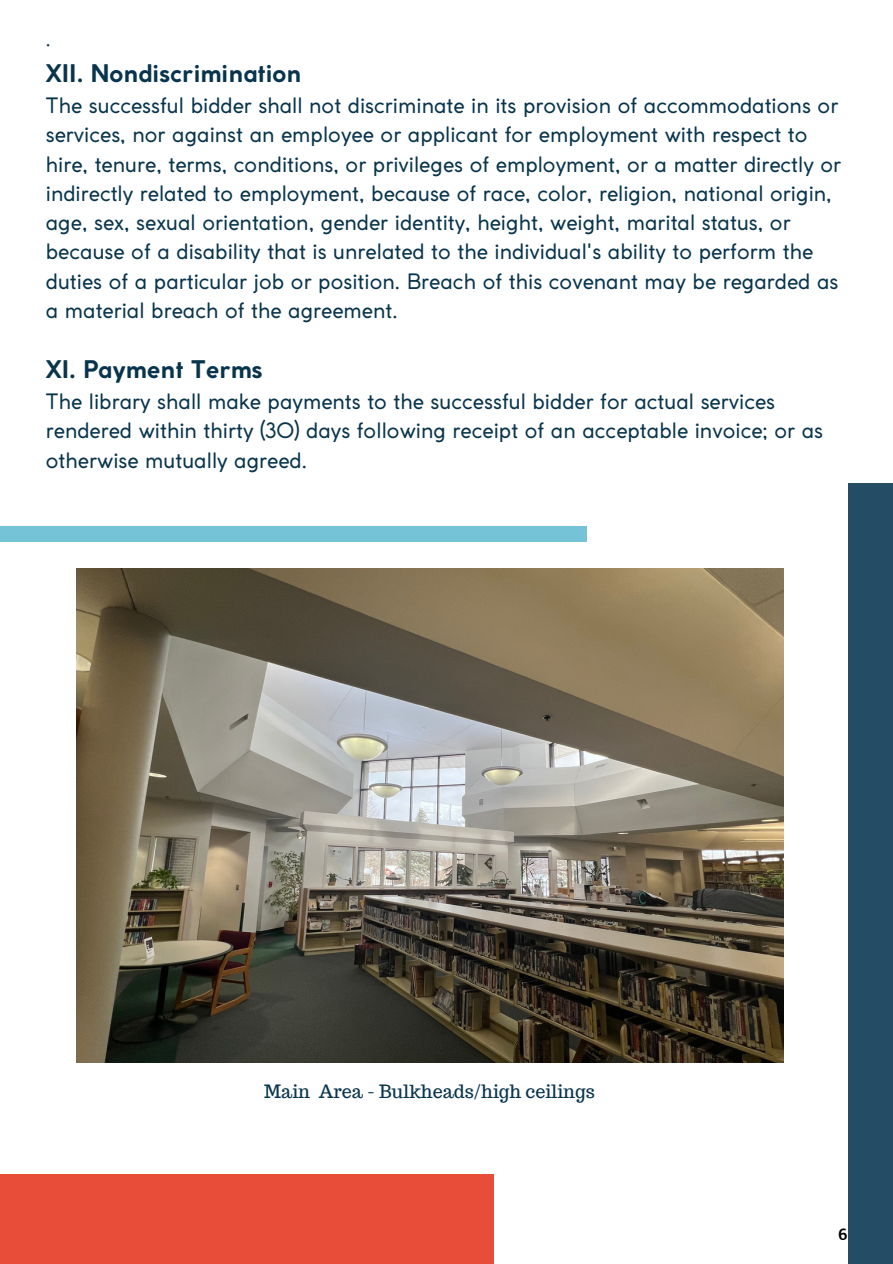
<style>
.page{position:relative;width:893px;height:1264px;background:#fff}
.page>*{position:absolute;margin:0;border:0;box-sizing:border-box;transform-origin:0 0}
.t1{font:700 24px "Coco Gothic";color:#08354d}
.t2{font:21px/29.2px "Coco Gothic";color:#08354d}
.t3{font:18px "Trocchi";color:#08354d}
.t4{font:18px "Amaranth";color:#000}
</style>
<div class="page">
<div style="left:0;top:1174px;width:493px;height:89px;background:#e84d39"></div>
<div style="left:847px;top:483px;width:45px;height:780px;background:#254c65"></div>
<div style="left:0;top:526px;width:586px;height:15px;background:#75c3d7"></div>
<img style="left:76px;top:569px;width:707px;height:493px">
<p class="t2" style="left:46px;top:31px;width:6px">•</p>
<p class="t1" style="left:46px;top:64px;width:257px">XII. Nondiscrimination</p>
<p class="t2" style="left:46px;top:93px;width:796px">The successful bidder shall not discriminate in its provision of accommodations or services, nor against an employee or applicant for employment with respect to hire, tenure, terms, conditions, or privileges of employment, or a matter directly or indirectly related to employment, because of race, color, religion, national origin, age, sex, sexual orientation, gender identity, height, weight, marital status, or because of a disability that is unrelated to the individual's ability to perform the duties of a particular job or position. Breach of this covenant may be regarded as a material breach of the agreement.</p>
<p class="t1" style="left:46px;top:360px;width:218px">XI. Payment Terms</p>
<p class="t2" style="left:46px;top:389px;width:778px">The library shall make payments to the successful bidder for actual services rendered within thirty (30) days following receipt of an acceptable invoice; or as otherwise mutually agreed.</p>
<p class="t3" style="left:264px;top:1079px;width:332px">Main Area - Bulkheads/high ceilings</p>
<p class="t4" style="left:838px;top:1222px;width:11px">6</p>
</div>
